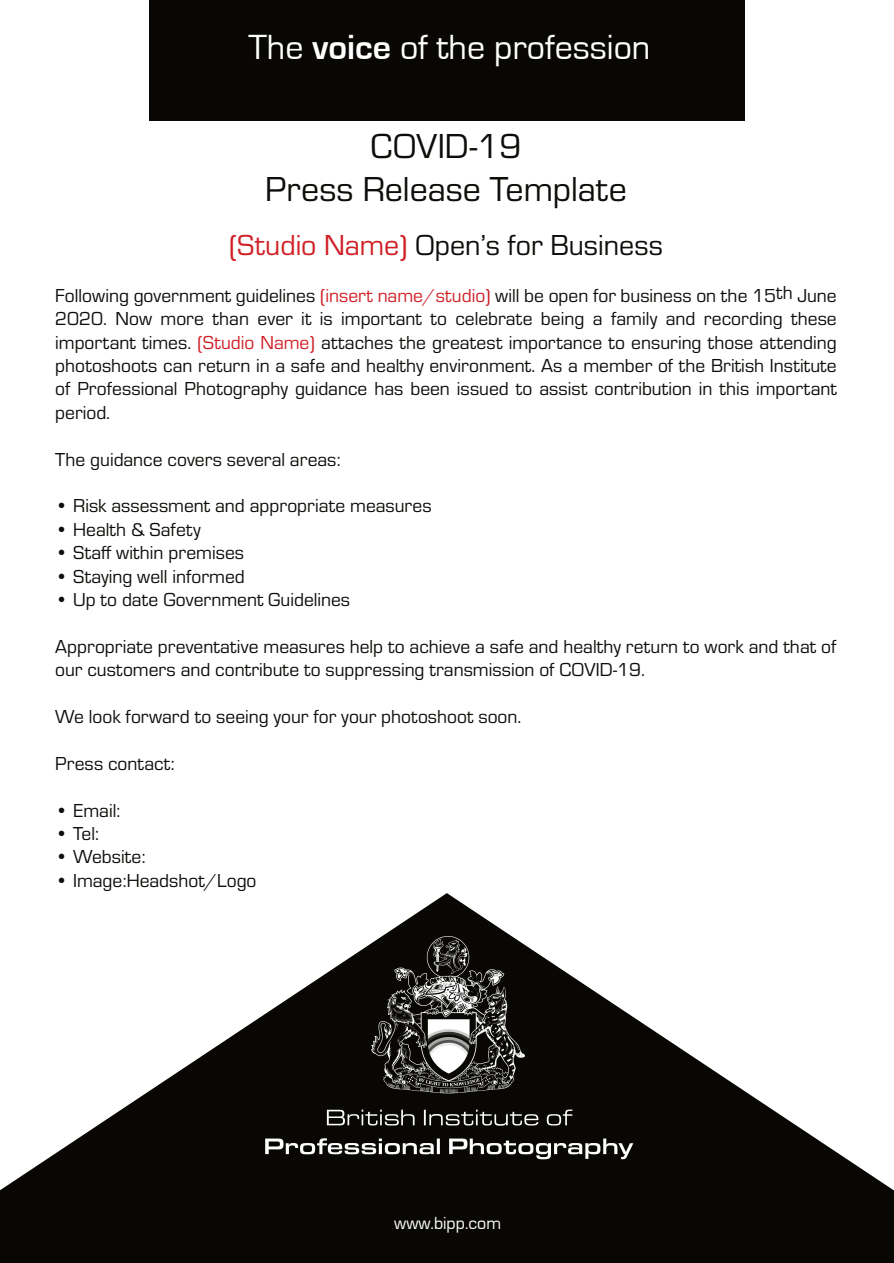
<style>
.page{position:relative;width:894px;height:1263px;background:#fff}
.page>*{position:absolute;margin:0;border:0;box-sizing:border-box;transform-origin:0 0}
.t1{font:36px/43.2px "Eurostile";color:#0e0d0a;text-align:center}
.t2{font:36px "Eurostile";color:#fff}
.t3{font:30px "Eurostile";color:#0e0d0a}
.t4{font:19.5px/23.4px "Eurostile";color:#0e0d0a;text-align:justify}
.t5{font:18px "Eurostile";color:#fff}
.s1{font-weight:700}
.s2{color:#d02027}
.s3{color:#d02026}
.s4{color:#c72026}
</style>
<div class="page">
<svg style="left:0;top:1066px;width:893px;height:197px;fill:#080704"></svg>
<img style="left:187px;top:893px;width:553px;height:370px">
<div style="left:149px;top:0;width:595px;height:120px;background:#080704"></div>
<h1 class="t2" style="left:248px;top:35px;width:403px">The <span class="s1">voice</span> of the profession</h1>
<h1 class="t1" style="left:265px;top:130px;width:363px">COVID-19<br>Press Release Template</h1>
<h2 class="t3" style="left:229px;top:235px;width:435px"><span class="s2">(Studio Name)</span> Open’s for Business</h2>
<p class="t4" style="left:55px;top:287px;width:782px">Following government guidelines <span class="s3">(insert name/studio</span><span class="s4">)</span> will be open for business on the 15th June 2020. Now more than ever it is important to celebrate being a family and recording these important times. <span class="s2">(Studio Name)</span> attaches the greatest importance to ensuring those attending photoshoots can return in a safe and healthy environment. As a member of the British Institute of Professional Photography guidance has been issued to assist contribution in this important period.</p>
<p class="t4" style="left:55px;top:451px;width:287px">The guidance covers several areas:</p>
<p class="t4" style="left:55px;top:497px;width:378px">• Risk assessment and appropriate measures</p>
<p class="t4" style="left:55px;top:521px;width:147px">• Health &amp; Safety</p>
<p class="t4" style="left:55px;top:544px;width:190px">• Staff within premises</p>
<p class="t4" style="left:55px;top:568px;width:191px">• Staying well informed</p>
<p class="t4" style="left:55px;top:591px;width:296px">• Up to date Government Guidelines</p>
<p class="t4" style="left:55px;top:638px;width:782px">Appropriate preventative measures help to achieve a safe and healthy return to work and that of our customers and contribute to suppressing transmission of COVID-19.</p>
<p class="t4" style="left:55px;top:708px;width:467px">We look forward to seeing your for your photoshoot soon.</p>
<p class="t4" style="left:55px;top:755px;width:121px">Press contact:</p>
<p class="t4" style="left:55px;top:802px;width:66px">• Email:</p>
<p class="t4" style="left:55px;top:825px;width:45px">• Tel:</p>
<p class="t4" style="left:55px;top:848px;width:92px">• Website:</p>
<p class="t4" style="left:55px;top:872px;width:203px">• Image:Headshot/Logo</p>
<p class="t5" style="left:394px;top:1217px;width:108px">www.bipp.com</p>
</div>
